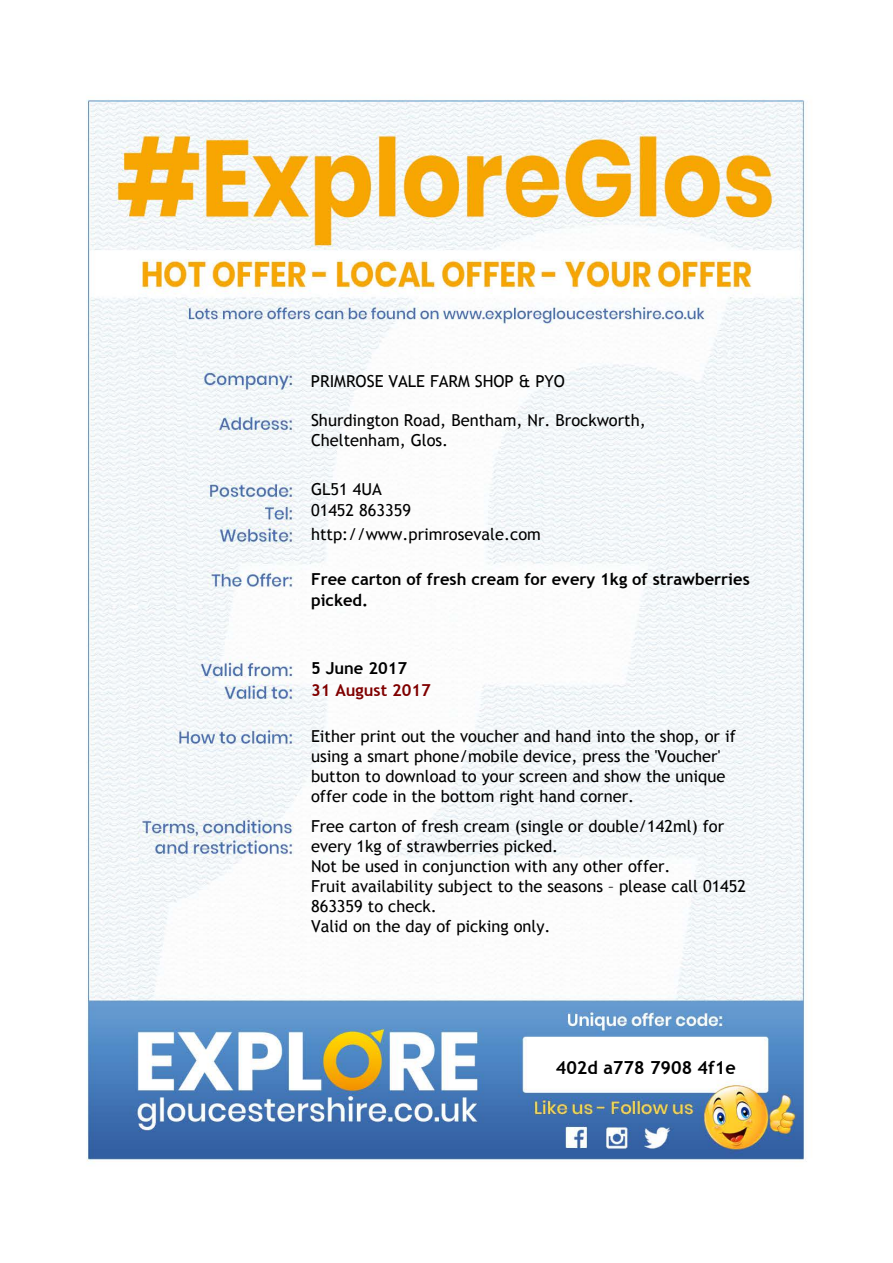
<style>
.page{position:relative;width:893px;height:1263px;background:#fff}
.page>*{position:absolute;margin:0;border:0;box-sizing:border-box;transform-origin:0 0}
.t1{font:700 18px "Trebuchet MS";color:#000}
.t2{font:16.5px/20px "Trebuchet MS";color:#000}
.t3{font:700 16.5px/20.7px "Trebuchet MS";color:#000}
.t4{font:700 16.5px "Trebuchet MS";color:#800000}
</style>
<div class="page">
<img style="left:86px;top:99px;width:719px;height:1064px">
<p class="t2" style="left:311px;top:371px;width:256px">PRIMROSE VALE FARM SHOP &amp; PYO</p>
<p class="t2" style="left:311px;top:410px;width:336px">Shurdington Road, Bentham, Nr. Brockworth,<br>Cheltenham, Glos.</p>
<p class="t2" style="left:311px;top:478px;width:102px;line-height:21.6px">GL51 4UA<br>01452 863359</p>
<p class="t2" style="left:311px;top:524px;width:231px">http://www.primrosevale.com</p>
<p class="t3" style="left:311px;top:569px;width:440px">Free carton of fresh cream for every 1kg of strawberries picked.</p>
<p class="t3" style="left:311px;top:658px;width:98px">5 June 2017</p>
<p class="t4" style="left:311px;top:680px;width:121px">31 August 2017</p>
<p class="t2" style="left:311px;top:727px;width:426px">Either print out the voucher and hand into the shop, or if using a smart phone/mobile device, press the 'Voucher' button to download to your screen and show the unique offer code in the bottom right hand corner.</p>
<p class="t2" style="left:311px;top:816px;width:437px">Free carton of fresh cream (single or double/142ml) for every 1kg of strawberries picked.<br>Not be used in conjunction with any other offer.<br>Fruit availability subject to the seasons – please call 01452<br>863359 to check.<br>Valid on the day of picking only.</p>
<p class="t1" style="left:556px;top:1056px;width:181px">402d a778 7908 4f1e</p>
</div>
